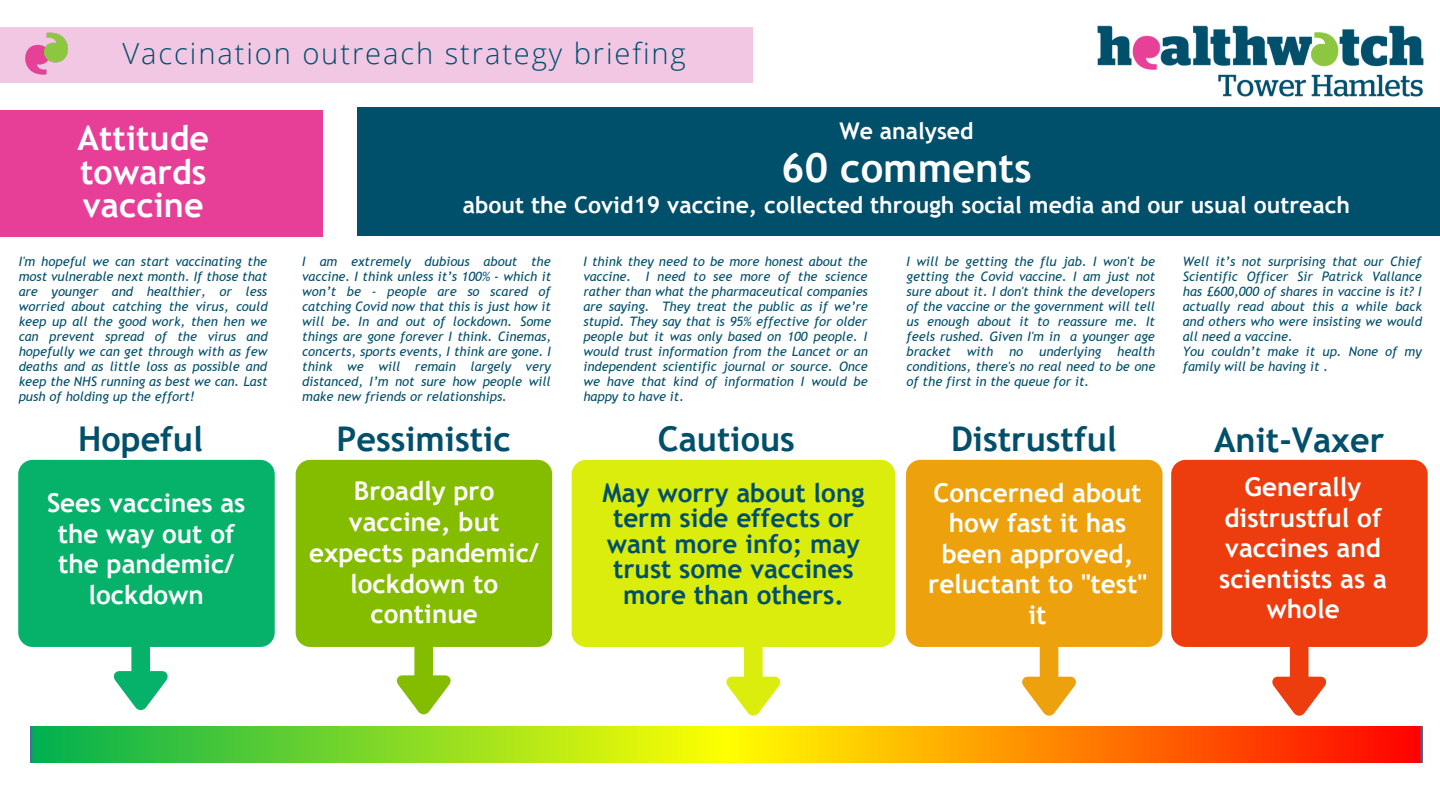
<style>
.page{position:relative;width:1440px;height:810px;background:#fff}
.page>*{position:absolute;margin:0;border:0;box-sizing:border-box;transform-origin:0 0}
.t1{font:700 40px "Trebuchet MS";color:#fff}
.t2{font:700 34.1px "Trebuchet MS";color:#004f6b}
.t3{font:700 34px/33.8px "Trebuchet MS";color:#fff;text-align:justify}
.t4{font:300 29.2px "Open Sans";letter-spacing:.065em;color:#004f6b}
.t5{font:700 26px/30.5px "Trebuchet MS";color:#fff;text-align:center}
.t6{font:700 26px/25.5px "Trebuchet MS";color:#004f6b;text-align:center}
.t7{font:700 23px "Trebuchet MS";color:#fff}
.t8{font:italic 13px/15px "Trebuchet MS";color:#004f6b;text-align:justify}
</style>
<div class="page">
<img style="left:1097px;top:25px;width:327px;height:72px">
<div style="left:0;top:27px;width:753px;height:56px;background:#f1c7e3"></div>
<img style="left:25px;top:44px;width:22px;height:31px">
<img style="left:38px;top:32px;width:30px;height:34px">
<div style="left:0;top:110px;width:322px;height:126px;background:#e73e97"></div>
<div style="left:357px;top:107px;width:1083px;height:129px;background:#004f6b"></div>
<img style="left:31px;top:727px;width:1391px;height:36px">
<svg style="left:114px;top:647px;width:54px;height:63px"></svg>
<div style="left:18px;top:460px;width:257px;height:187px;background:#06b269;border-radius:15px"></div>
<svg style="left:397px;top:647px;width:54px;height:67px"></svg>
<div style="left:296px;top:460px;width:256px;height:187px;background:#84bd00;border-radius:15px"></div>
<div style="left:572px;top:460px;width:323px;height:187px;background:#dbed0d;border-radius:14px"></div>
<svg style="left:726px;top:647px;width:54px;height:69px"></svg>
<div style="left:906px;top:460px;width:257px;height:187px;background:#eda10d;border-radius:15px"></div>
<svg style="left:1022px;top:647px;width:54px;height:69px"></svg>
<div style="left:1171px;top:460px;width:257px;height:187px;background:#ed3c0d;border-radius:15px"></div>
<svg style="left:1272px;top:647px;width:54px;height:69px"></svg>
<h3 class="t4" style="left:122px;top:33px;width:565px">Vaccination outreach strategy briefing</h3>
<h3 class="t3" style="left:78px;top:121px;width:133px">Attitude towards vaccine</h3>
<h3 class="t7" style="left:840px;top:117px;width:136px">We analysed</h3>
<h1 class="t1" style="left:781px;top:144px;width:252px">60 comments</h1>
<h3 class="t7" style="left:463px;top:192px;width:889px">about the Covid19 vaccine, collected through social media and our usual outreach</h3>
<p class="t8" style="left:19px;top:253px;width:250px">I'm hopeful we can start vaccinating the most vulnerable next month. If those that are younger and healthier, or less worried about catching the virus, could keep up all the good work, then hen we can prevent spread of the virus and hopefully we can get through with as few deaths and as little loss as possible and keep the NHS running as best we can. Last push of holding up the effort!</p>
<p class="t8" style="left:302px;top:253px;width:251px">I am extremely dubious about the vaccine. I think unless it’s 100% - which it won’t be - people are so scared of catching Covid now that this is just how it will be. In and out of lockdown. Some things are gone forever I think. Cinemas, concerts, sports events, I think are gone. I think we will remain largely very distanced, I’m not sure how people will make new friends or relationships.</p>
<p class="t8" style="left:583px;top:253px;width:286px">I think they need to be more honest about the vaccine. I need to see more of the science rather than what the pharmaceutical companies are saying. They treat the public as if we’re stupid. They say that is 95% effective for older people but it was only based on 100 people. I would trust information from the Lancet or an independent scientific journal or source. Once we have that kind of information I would be happy to have it.</p>
<p class="t8" style="left:907px;top:253px;width:250px">I will be getting the flu jab. I won't be getting the Covid vaccine. I am just not sure about it. I don't think the developers of the vaccine or the government will tell us enough about it to reassure me. It feels rushed. Given I'm in a younger age bracket with no underlying health conditions, there's no real need to be one of the first in the queue for it.</p>
<p class="t8" style="left:1183px;top:253px;width:241px;text-align:left">Well it’s not surprising that our Chief Scientific Officer Sir Patrick Vallance has £600,000 of shares in vaccine is it? I actually read about this a while back and others who were insisting we would all need a vaccine.<br>You couldn’t make it up. None of my family will be having it .</p>
<h2 class="t2" style="left:78px;top:419px;width:126px">Hopeful</h2>
<h2 class="t2" style="left:336px;top:419px;width:176px">Pessimistic</h2>
<h2 class="t2" style="left:658px;top:419px;width:138px">Cautious</h2>
<h2 class="t2" style="left:951px;top:419px;width:167px">Distrustful</h2>
<h2 class="t2" style="left:1214px;top:420px;width:172px">Anit-Vaxer</h2>
<h3 class="t5" style="left:47px;top:487px;width:200px;line-height:30.8px">Sees vaccines as the way out of the pandemic/ lockdown</h3>
<h3 class="t5" style="left:309px;top:476px;width:231px;line-height:30.8px">Broadly pro vaccine, but expects pandemic/ lockdown to continue</h3>
<h3 class="t6" style="left:603px;top:479px;width:263px">May worry about long term side effects or want more info; may trust some vaccines more than others.</h3>
<h3 class="t5" style="left:928px;top:477px;width:220px">Concerned about how fast it has been approved, reluctant to "test" it</h3>
<h3 class="t5" style="left:1219px;top:472px;width:169px">Generally distrustful of vaccines and scientists as a whole</h3>
</div>
